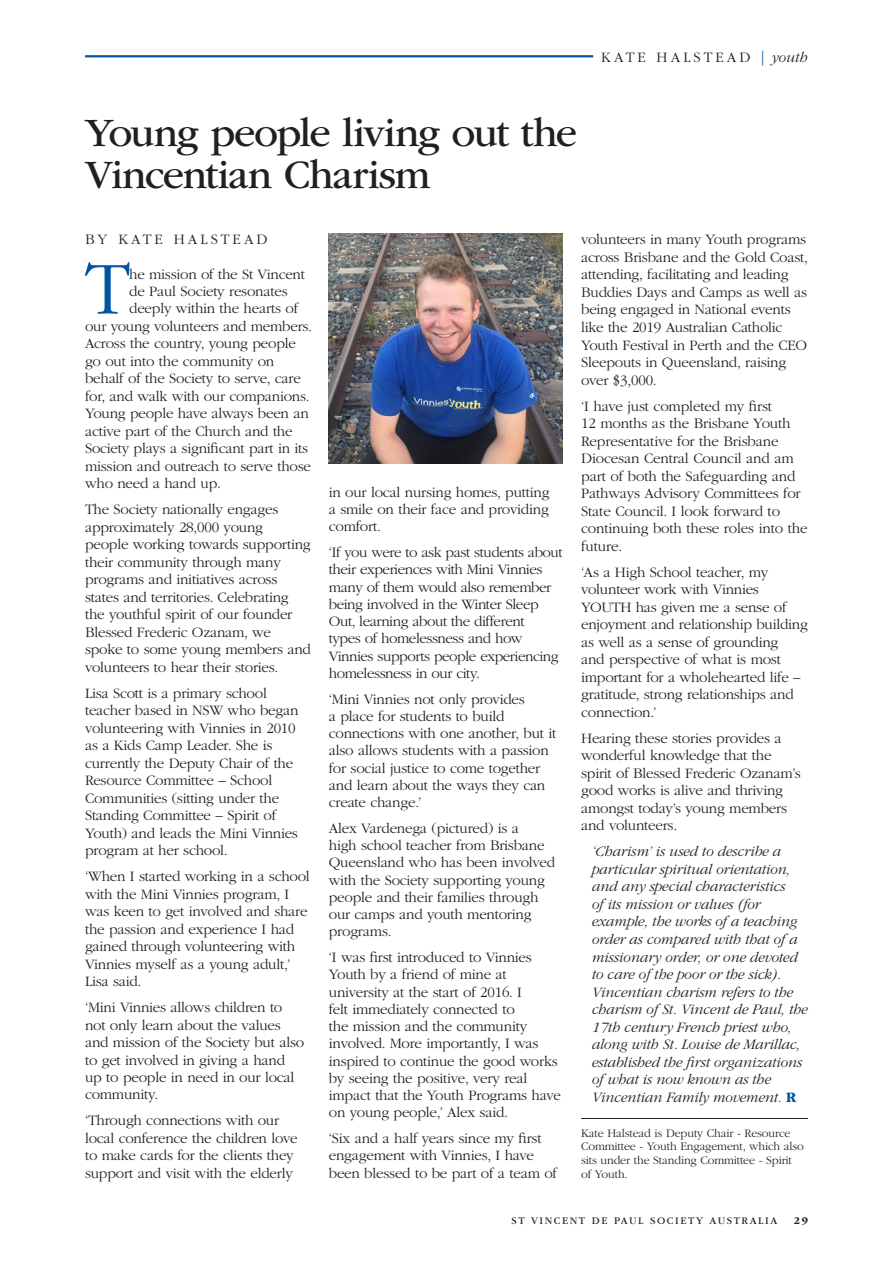
<style>
.page{position:relative;width:893px;height:1263px;background:#fff}
.page>*{position:absolute;margin:0;border:0;box-sizing:border-box;transform-origin:0 0}
.Body_-_drop_cap{font:300 77.4px "ITC Garamond Std";color:#0155a5}
.Heading{font:42px/42px "ITC Garamond Std";letter-spacing:-.035em;color:#231f20}
.BODY{font:300 15px/17.5px "ITC Garamond Std";letter-spacing:-.015em;color:#231f20}
.quote__indented{font:italic 300 15px/17.5px "ITC Garamond Std";letter-spacing:-.01em;color:#231f20}
.Body_-_drop_cap-2{font:300 15px "ITC Garamond Std";letter-spacing:-.015em;color:#231f20}
.BODY-2{font:300 15px "ITC Garamond Std";letter-spacing:.2em;color:#231f20}
.Byline{font:300 15px "ITC Garamond Std";letter-spacing:.2em;color:#231f20}
.Endnote{font:300 12px/13.8px "ITC Garamond Std";letter-spacing:-.01em;color:#231f20}
.t1{font:10.5px "ITC Garamond Std";letter-spacing:.15em;color:#231f20}
.t2{font:700 10.5px "ITC Garamond Std";color:#231f20}
.s1{color:#0155a5}
.s2{font-style:italic}
.s3{font-weight:700;font-style:normal;color:#0155a5}
</style>
<div class="page">
<hr style="left:85px;top:55px;width:508px;height:2px;background:#0155a5">
<hr style="left:581px;top:1118px;width:227px;height:1px;background:#231f20">
<img style="left:329px;top:234px;width:234px;height:229px">
<p class="Heading" style="left:85px;top:112px;width:494px">Young people living out the<br>Vincentian Charism</p>
<p class="BODY-2" style="left:601px;top:49px;width:208px">KATE HALSTEAD <span class="s1">|</span> <span class="s2">youth</span></p>
<p class="Byline" style="left:85px;top:232px;width:184px">BY KATE HALSTEAD</p>
<p class="Body_-_drop_cap" style="left:85px;top:248px;width:46px">T</p>
<p class="Body_-_drop_cap-2" style="left:129px;top:266px;width:177px">he mission of the St Vincent</p>
<p class="Body_-_drop_cap-2" style="left:129px;top:283px;width:160px">de Paul Society resonates</p>
<p class="Body_-_drop_cap-2" style="left:129px;top:301px;width:170px">deeply within the hearts of</p>
<p class="Body_-_drop_cap-2" style="left:85px;top:318px;width:229px">our young volunteers and members.</p>
<p class="Body_-_drop_cap-2" style="left:85px;top:336px;width:212px">Across the country, young people</p>
<p class="Body_-_drop_cap-2" style="left:85px;top:353px;width:191px">go out into the community on</p>
<p class="Body_-_drop_cap-2" style="left:85px;top:371px;width:217px">behalf of the Society to serve, care</p>
<p class="Body_-_drop_cap-2" style="left:85px;top:388px;width:226px">for, and walk with our companions.</p>
<p class="Body_-_drop_cap-2" style="left:85px;top:406px;width:225px">Young people have always been an</p>
<p class="Body_-_drop_cap-2" style="left:85px;top:423px;width:209px">active part of the Church and the</p>
<p class="Body_-_drop_cap-2" style="left:85px;top:441px;width:225px">Society plays a significant part in its</p>
<p class="Body_-_drop_cap-2" style="left:85px;top:458px;width:228px">mission and outreach to serve those</p>
<p class="Body_-_drop_cap-2" style="left:85px;top:476px;width:138px">who need a hand up.</p>
<p class="BODY" style="left:85px;top:501px;width:227px">The Society nationally engages approximately 28,000 young<br>people working towards supporting their community through many programs and initiatives across states and territories. Celebrating the youthful spirit of our founder<br>Blessed Frederic Ozanam, we spoke to some young members and volunteers to hear their stories.</p>
<p class="BODY" style="left:85px;top:684px;width:215px">Lisa Scott is a primary school teacher based in NSW who began volunteering with Vinnies in 2010 as a Kids Camp Leader. She is currently the Deputy Chair of the<br>Resource Committee – School<br>Communities (sitting under the<br>Standing Committee – Spirit of<br>Youth) and leads the Mini Vinnies program at her school.</p>
<p class="BODY" style="left:85px;top:868px;width:226px">‘When I started working in a school with the Mini Vinnies program, I was keen to get involved and share the passion and experience I had gained through volunteering with<br>Vinnies myself as a young adult,’<br>Lisa said.</p>
<p class="BODY" style="left:85px;top:999px;width:221px">‘Mini Vinnies allows children to not only learn about the values and mission of the Society but also to get involved in giving a hand up to people in need in our local community.</p>
<p class="BODY" style="left:85px;top:1112px;width:214px">‘Through connections with our local conference the children love to make cards for the clients they support and visit with the elderly</p>
<p class="BODY" style="left:581px;top:231px;width:228px">volunteers in many Youth programs across Brisbane and the Gold Coast, attending, facilitating and leading<br>Buddies Days and Camps as well as being engaged in National events like the 2019 Australian Catholic<br>Youth Festival in Perth and the CEO<br>Sleepouts in Queensland, raising over $3,000.</p>
<p class="BODY" style="left:581px;top:397px;width:228px">‘I have just completed my first<br>12 months as the Brisbane Youth<br>Representative for the Brisbane<br>Diocesan Central Council and am part of both the Safeguarding and<br>Pathways Advisory Committees for<br>State Council. I look forward to continuing both these roles into the future.</p>
<p class="BODY" style="left:581px;top:563px;width:228px">‘As a High School teacher, my volunteer work with Vinnies<br>YOUTH has given me a sense of enjoyment and relationship building as well as a sense of grounding<br>and perspective of what is most important for a wholehearted life – gratitude, strong relationships and connection.’</p>
<p class="BODY" style="left:581px;top:729px;width:221px">Hearing these stories provides a wonderful knowledge that the spirit of Blessed Frederic Ozanam’s good works is alive and thriving amongst today’s young members and volunteers.</p>
<p class="quote__indented" style="left:592px;top:843px;width:218px">‘Charism’ is used to describe a particular spiritual orientation, and any special characteristics<br>of its mission or values (for example, the works of a teaching order as compared with that of a missionary order, or one devoted to care of the poor or the sick).<br>Vincentian charism refers to the charism of St. Vincent de Paul, the<br>17th century French priest who, along with St. Louise de Marillac, established the first organizations of what is now known as the<br>Vincentian Family movement. <span class="s3">R</span></p>
<p class="Endnote" style="left:581px;top:1126px;width:224px">Kate Halstead is Deputy Chair - Resource Committee - Youth Engagement, which also sits under the Standing Committee - Spirit of Youth.</p>
<p class="t1" style="left:512px;top:1214px;width:267px">ST VINCENT DE PAUL SOCIETY AUSTRALIA</p>
<p class="t2" style="left:794px;top:1214px;width:16px">29</p>
<p class="BODY" style="left:329px;top:484px;width:222px;text-align:justify">in our local nursing homes, putting a smile on their face and providing comfort.</p>
<p class="BODY" style="left:329px;top:544px;width:235px">‘If you were to ask past students about their experiences with Mini Vinnies many of them would also remember being involved in the Winter Sleep Out, learning about the different<br>types of homelessness and how Vinnies supports people experiencing homelessness in our city.</p>
<p class="BODY" style="left:329px;top:690px;width:229px">‘Mini Vinnies not only provides<br>a place for students to build connections with one another, but it also allows students with a passion for social justice to come together and learn about the ways they can create change.’</p>
<p class="BODY" style="left:329px;top:820px;width:228px">Alex Vardenega (pictured) is a<br>high school teacher from Brisbane<br>Queensland who has been involved with the Society supporting young people and their families through our camps and youth mentoring programs.</p>
<p class="BODY" style="left:329px;top:949px;width:234px">‘I was first introduced to Vinnies<br>Youth by a friend of mine at university at the start of 2016. I<br>felt immediately connected to<br>the mission and the community involved. More importantly, I was inspired to continue the good works by seeing the positive, very real impact that the Youth Programs have on young people,’ Alex said.</p>
<p class="BODY" style="left:329px;top:1130px;width:230px">‘Six and a half years since my first engagement with Vinnies, I have been blessed to be part of a team of</p>
</div>
